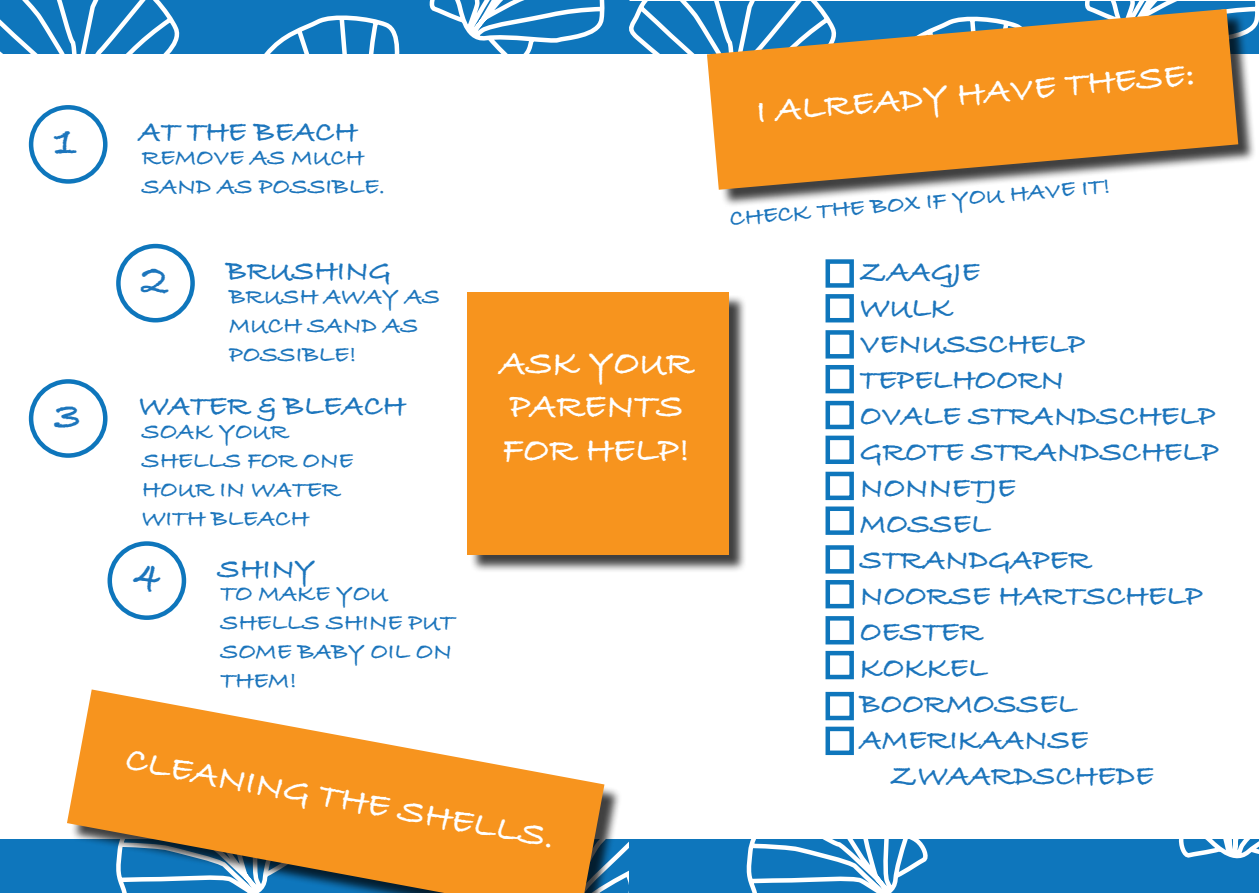
<style>
.page{position:relative;width:1259px;height:893px;background:#fff}
.page>*{position:absolute;margin:0;border:0;box-sizing:border-box;transform-origin:0 0}
.t1{font:700 45px "Bradley Hand ITCTT";color:#1c75bc}
.t2{font:700 36px/43.2px "Bradley Hand ITCTT";color:#fff}
.t3{font:700 30px "Bradley Hand ITCTT";color:#1c75bc}
.t4{font:700 24px/28.8px "Bradley Hand ITCTT";color:#1c75bc}
</style>
<div class="page">
<svg style="left:0;top:0;width:183px;height:54px"></svg>
<svg style="left:424px;top:0;width:185px;height:54px"></svg>
<svg style="left:227px;top:12px;width:190px;height:42px;background:#3089c5"></svg>
<svg style="left:626px;top:0;width:213px;height:54px"></svg>
<svg style="left:1079px;top:1px;width:180px;height:53px"></svg>
<div style="left:942px;top:839px;width:317px;height:54px;background:#0e76bc"></div>
<svg style="left:623px;top:839px;width:311px;height:54px;background:#388ec7"></svg>
<div style="left:70px;top:692px;width:553px;height:201px;background:#000;opacity:.75"></div>
<svg style="left:67px;top:689px;width:537px;height:204px;fill:#f7941e"></svg>
<div style="left:29px;top:105px;width:78px;height:79px;border:4px solid #0e76bc;border-radius:50%"></div>
<div style="left:116px;top:244px;width:79px;height:78px;border:4px solid #0e76bc;border-radius:50%"></div>
<div style="left:29px;top:379px;width:78px;height:79px;border:4px solid #0e76bc;border-radius:50%"></div>
<div style="left:107px;top:541px;width:79px;height:79px;border:4px solid #0e76bc;border-radius:50%"></div>
<div style="left:469px;top:295px;width:278px;height:278px;background:#000;opacity:.75"></div>
<div style="left:467px;top:292px;width:261px;height:263px;background:#f7941e"></div>
<div style="left:709px;top:12px;width:547px;height:196px;background:#000;opacity:.75"></div>
<svg style="left:707px;top:9px;width:531px;height:181px;background:#d59647"></svg>
<div style="left:825px;top:259px;width:29px;height:29px;border:4px solid #0e76bc"></div>
<div style="left:825px;top:294px;width:29px;height:28px;border:4px solid #0e76bc"></div>
<div style="left:825px;top:330px;width:29px;height:29px;border:4px solid #0e76bc"></div>
<div style="left:825px;top:365px;width:29px;height:28px;border:4px solid #0e76bc"></div>
<div style="left:825px;top:401px;width:29px;height:28px;border:4px solid #0e76bc"></div>
<div style="left:825px;top:436px;width:29px;height:28px;border:4px solid #0e76bc"></div>
<div style="left:825px;top:472px;width:29px;height:28px;border:4px solid #0e76bc"></div>
<div style="left:825px;top:506px;width:29px;height:29px;border:4px solid #0e76bc"></div>
<div style="left:825px;top:545px;width:29px;height:29px;border:4px solid #0e76bc"></div>
<div style="left:825px;top:580px;width:29px;height:28px;border:4px solid #0e76bc"></div>
<div style="left:825px;top:616px;width:29px;height:28px;border:4px solid #0e76bc"></div>
<div style="left:825px;top:651px;width:29px;height:28px;border:4px solid #0e76bc"></div>
<div style="left:825px;top:692px;width:29px;height:28px;border:4px solid #0e76bc"></div>
<div style="left:825px;top:727px;width:29px;height:28px;border:4px solid #0e76bc"></div>
<h1 class="t1" style="left:54px;top:106px;width:25px">1</h1>
<p class="t3" style="left:139px;top:109px;width:219px">AT THE BEACH</p>
<p class="t4" style="left:142px;top:142px;width:245px">REMOVE AS MUCH<br>SAND AS POSSIBLE.</p>
<h1 class="t1" style="left:141px;top:245px;width:29px">2</h1>
<p class="t3" style="left:226px;top:248px;width:166px">BRUSHING</p>
<p class="t4" style="left:229px;top:281px;width:212px">BRUSH AWAY AS<br>MUCH SAND AS<br>POSSIBLE!</p>
<h1 class="t1" style="left:54px;top:380px;width:29px">3</h1>
<p class="t3" style="left:139px;top:383px;width:268px">WATER &amp; BLEACH</p>
<p class="t4" style="left:142px;top:416px;width:213px">SOAK YOUR<br>SHELLS FOR ONE<br>HOUR IN WATER<br>WITH BLEACH</p>
<h1 class="t1" style="left:133px;top:542px;width:30px">4</h1>
<p class="t3" style="left:218px;top:545px;width:99px">SHINY</p>
<p class="t4" style="left:220px;top:578px;width:235px">TO MAKE YOU<br>SHELLS SHINE PUT<br>SOME BABY OIL ON<br>THEM!</p>
<p class="t2" style="left:499px;top:340px;width:195px">ASK YOUR<br>PARENTS<br>FOR HELP!</p>
<p class="t2" style="left:131px;top:734px;width:437px;rotate:11deg">CLEANING THE SHELLS.</p>
<p class="t2" style="left:754px;top:89px;width:442px;rotate:-5deg">I ALREADY HAVE THESE:</p>
<p class="t4" style="left:728px;top:203px;width:383px;rotate:-5deg">CHECK THE BOX IF YOU HAVE IT!</p>
<p class="t3" style="left:860px;top:249px;width:122px">ZAAGJE</p>
<p class="t3" style="left:860px;top:285px;width:95px">WULK</p>
<p class="t3" style="left:860px;top:321px;width:226px">VENUSSCHELP</p>
<p class="t3" style="left:860px;top:357px;width:206px">TEPELHOORN</p>
<p class="t3" style="left:860px;top:393px;width:357px">OVALE STRANDSCHELP</p>
<p class="t3" style="left:860px;top:429px;width:360px">GROTE STRANDSCHELP</p>
<p class="t3" style="left:860px;top:465px;width:157px">NONNETJE</p>
<p class="t3" style="left:860px;top:501px;width:132px">MOSSEL</p>
<p class="t3" style="left:860px;top:537px;width:233px">STRANDGAPER</p>
<p class="t3" style="left:860px;top:573px;width:344px">NOORSE HARTSCHELP</p>
<p class="t3" style="left:860px;top:609px;width:124px">OESTER</p>
<p class="t3" style="left:860px;top:645px;width:129px">KOKKEL</p>
<p class="t3" style="left:860px;top:681px;width:218px">BOORMOSSEL</p>
<p class="t3" style="left:860px;top:717px;width:230px">AMERIKAANSE</p>
<p class="t3" style="left:890px;top:753px;width:265px">ZWAARDSCHEDE</p>
</div>
